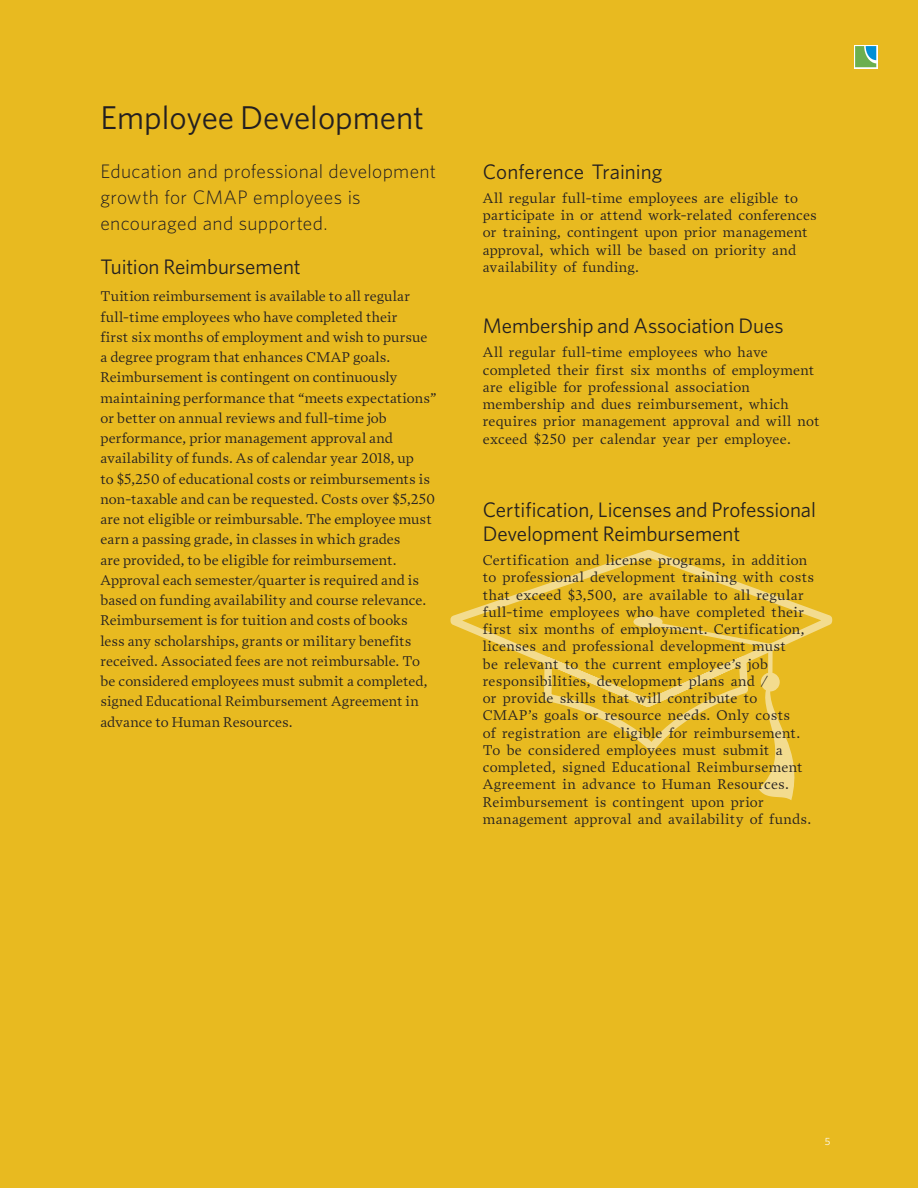
<style>
.page{position:relative;width:918px;height:1188px;background:#e8ba20}
.page>*{position:absolute;margin:0;border:0;box-sizing:border-box;transform-origin:0 0}
.HEADLINE{font:33px "Whitney";color:#231f20}
.SUBHEAD{font:21px/24px "Whitney";letter-spacing:-.005em;color:#231f20}
.BODY_COPY_-_9_5_11_5{font:21px "Whitney";color:#231f20}
.INTRO{font:300 19.5px/26.2px "Whitney";letter-spacing:.015em;color:#231f20}
.BODY_COPY_-_9_5_11_5-2{font:14.25px/17.2px "Prensa";letter-spacing:.015em;color:#231f20}
.SUBHEAD-2{font:14.25px/20.2px "Prensa";color:#231f20}
.t1{font:10.5px "Whitney";color:#fff}
</style>
<div class="page">
<svg style="left:450px;top:549px;width:383px;height:188px"></svg>
<svg style="left:633px;top:616px;width:172px;height:184px"></svg>
<svg style="left:854px;top:45px;width:24px;height:23px"></svg>
<svg style="left:855px;top:46px;width:21px;height:21px"></svg>
<p class="HEADLINE" style="left:101px;top:95px;width:325px">Employee Development</p>
<p class="INTRO" style="left:100px;top:157px;width:337px">Education and professional development growth for CMAP employees is encouraged and supported.</p>
<p class="SUBHEAD" style="left:100px;top:255px;width:202px">Tuition Reimbursement</p>
<p class="SUBHEAD-2" style="left:100px;top:286px;width:338px">Tuition reimbursement is available to all regular full-time employees who have completed their<br>first six months of employment and wish to pursue a degree program that enhances CMAP goals.<br>Reimbursement is contingent on continuously maintaining performance that “meets expectations” or better on annual reviews and full-time job performance, prior management approval and availability of funds. As of calendar year 2018, up<br>to $5,250 of educational costs or reimbursements is non-taxable and can be requested. Costs over $5,250 are not eligible or reimbursable. The employee must earn a passing grade, in classes in which grades<br>are provided, to be eligible for reimbursement.<br>Approval each semester/quarter is required and is based on funding availability and course relevance.<br>Reimbursement is for tuition and costs of books<br>less any scholarships, grants or military benefits received. Associated fees are not reimbursable. To be considered employees must submit a completed, signed Educational Reimbursement Agreement in advance to Human Resources.</p>
<p class="BODY_COPY_-_9_5_11_5" style="left:483px;top:158px;width:181px">Conference Training</p>
<p class="BODY_COPY_-_9_5_11_5-2" style="left:483px;top:189px;width:336px">All regular full-time employees are eligible to participate in or attend work-related conferences or training, contingent upon prior management approval, which will be based on priority and availability of funding.</p>
<p class="SUBHEAD" style="left:483px;top:313px;width:302px">Membership and Association Dues</p>
<p class="BODY_COPY_-_9_5_11_5-2" style="left:483px;top:344px;width:338px">All regular full-time employees who have completed their first six months of employment are eligible for professional association membership and dues reimbursement, which requires prior management approval and will not exceed $250 per calendar year per employee.</p>
<p class="SUBHEAD" style="left:483px;top:497px;width:335px">Certification, Licenses and Professional<br>Development Reimbursement</p>
<p class="BODY_COPY_-_9_5_11_5-2" style="left:483px;top:552px;width:333px">Certification and license programs, in addition to professional development training with costs that exceed $3,500, are available to all regular full-time employees who have completed their first six months of employment. Certification, licenses and professional development must<br>be relevant to the current employee’s job responsibilities, development plans and /<br>or provide skills that will contribute to CMAP’s goals or resource needs. Only costs<br>of registration are eligible for reimbursement.<br>To be considered employees must submit a completed, signed Educational Reimbursement Agreement in advance to Human Resources.<br>Reimbursement is contingent upon prior management approval and availability of funds.</p>
<p class="t1" style="left:825px;top:1134px;width:7px">5</p>
</div>
